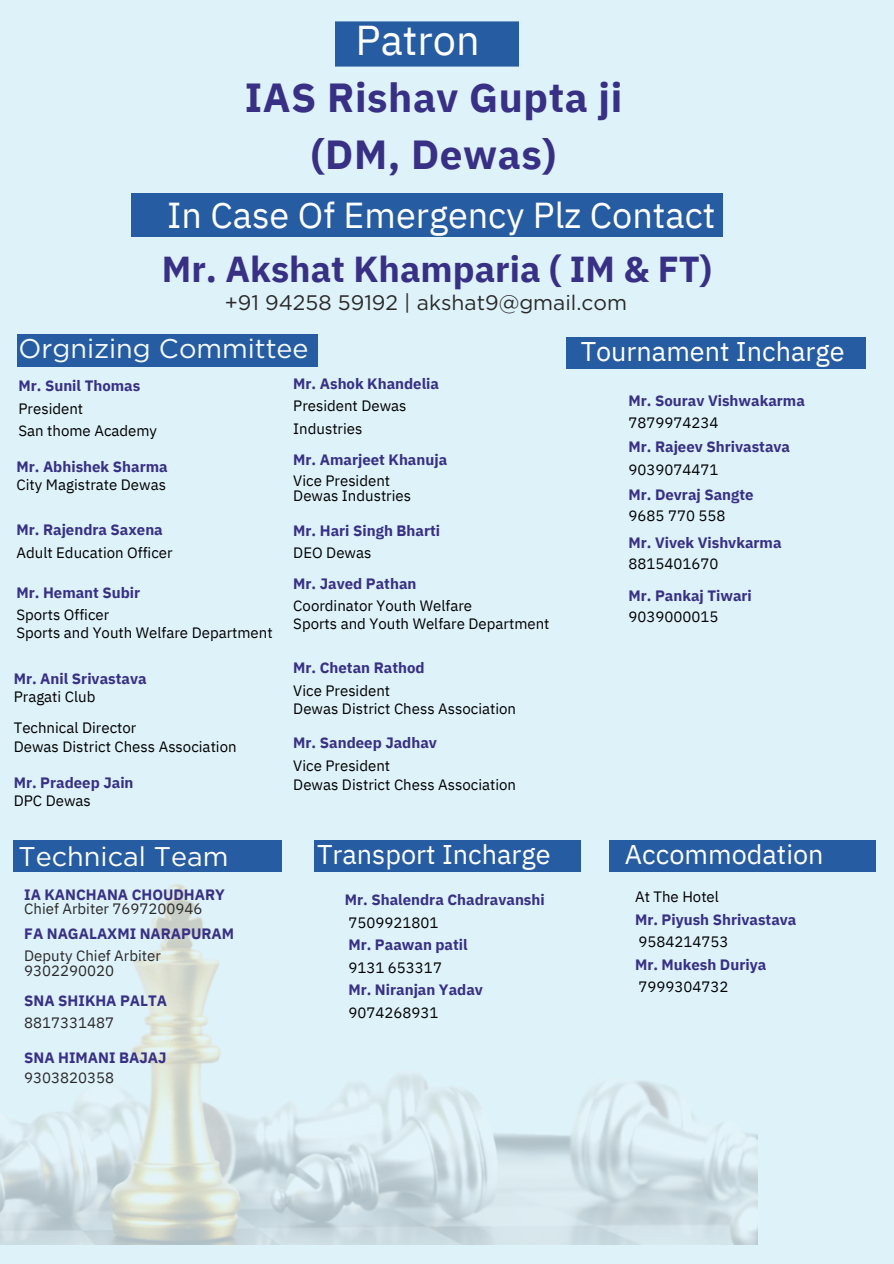
<style>
.page{position:relative;width:894px;height:1264px;background:#fff}
.page>*{position:absolute;margin:0;border:0;box-sizing:border-box;transform-origin:0 0}
.t1{font:41.55px "IBM Plex Sans";color:#fefefe}
.t2{font:700 40.5px/56.2px "IBM Plex Sans";letter-spacing:.015em;color:#383085;text-align:center}
.t3{font:36px/54px "IBM Plex Sans";color:#fefefe}
.t4{font:27px "IBM Plex Sans";color:#fff}
.t5{font:27px "Gotham";color:#f5fafc}
.t6{font:27px "Gotham";color:#fff}
.t7{font:27px "IBM Plex Sans";color:#fefefe}
.t8{font:21px "Gotham";color:#2b2929}
.t9{font:15px "IBM Plex Sans";color:#000}
.t10{font:700 15px/20.2px "IBM Plex Sans";color:#383085}
.t11{font:15px "IBM Plex Sans";color:#2b2929}
.s1{font-weight:700;color:#383085}
.s2{font-weight:400;color:#000}
.s3{font-weight:400;color:#2b2929}
</style>
<div class="page">
<div style="left:0;top:0;width:893px;height:1263px;background:#def2fa"></div>
<img style="left:0;top:840px;width:757px;height:404px">
<div style="left:335px;top:21px;width:183px;height:45px;background:#265ca1"></div>
<div style="left:131px;top:194px;width:591px;height:43px;background:#265ca1"></div>
<div style="left:18px;top:335px;width:299px;height:31px;background:#265ca1"></div>
<div style="left:13px;top:840px;width:268px;height:31px;background:#265ca1"></div>
<div style="left:566px;top:337px;width:299px;height:32px;background:#265ca1"></div>
<div style="left:315px;top:840px;width:265px;height:31px;background:#265ca1"></div>
<div style="left:609px;top:840px;width:266px;height:31px;background:#265ca1"></div>
<p class="t1" style="left:355px;top:12px;width:126px">Patron</p>
<p class="t2" style="left:245px;top:69px;width:379px">IAS Rishav Gupta ji (DM, Dewas)</p>
<p class="t3" style="left:162px;top:187px;width:555px">In Case Of Emergency Plz Contact<br><span class="s1">Mr. Akshat Khamparia ( IM &amp; FT)</span></p>
<h4 class="t8" style="left:224px;top:289px;width:403px">+91 94258 59192 | akshat9@gmail.com</h4>
<p class="t5" style="left:19px;top:332px;width:291px">Orgnizing Committee</p>
<h4 class="t10" style="left:19px;top:375px;width:123px">Mr. Sunil Thomas</h4>
<p class="t9" style="left:19px;top:398px;width:66px">President</p>
<p class="t9" style="left:19px;top:421px;width:140px">San thome Academy</p>
<p class="t10" style="left:16px;top:456px;width:153px">Mr. Abhishek Sharma</p>
<p class="t9" style="left:16px;top:475px;width:151px">City Magistrate Dewas</p>
<p class="t10" style="left:16px;top:519px;width:148px">Mr. Rajendra Saxena</p>
<p class="t9" style="left:16px;top:542px;width:158px">Adult Education Officer</p>
<p class="t10" style="left:16px;top:582px;width:125px">Mr. Hemant Subir</p>
<p class="t9" style="left:16px;top:604px;width:94px">Sports Officer</p>
<p class="t9" style="left:16px;top:622px;width:257px">Sports and Youth Welfare Department</p>
<p class="t10" style="left:14px;top:668px;width:134px">Mr. Anil Srivastava</p>
<p class="t9" style="left:14px;top:687px;width:83px">Pragati Club</p>
<p class="t9" style="left:14px;top:717px;width:124px">Technical Director</p>
<p class="t9" style="left:14px;top:736px;width:224px">Dewas District Chess Association</p>
<p class="t10" style="left:14px;top:772px;width:121px">Mr. Pradeep Jain</p>
<p class="t9" style="left:14px;top:790px;width:79px">DPC Dewas</p>
<p class="t10" style="left:293px;top:373px;width:147px">Mr. Ashok Khandelia</p>
<p class="t9" style="left:293px;top:396px;width:115px">President Dewas</p>
<p class="t9" style="left:293px;top:418px;width:71px">Industries</p>
<p class="t10" style="left:293px;top:448px;width:155px;line-height:21.3px">Mr. Amarjeet Khanuja<br><span class="s2">Vice President</span></p>
<p class="t9" style="left:293px;top:485px;width:119px">Dewas Industries</p>
<p class="t10" style="left:293px;top:520px;width:148px">Mr. Hari Singh Bharti</p>
<p class="t9" style="left:293px;top:543px;width:80px">DEO Dewas</p>
<p class="t10" style="left:293px;top:573px;width:125px">Mr. Javed Pathan</p>
<h4 class="t9" style="left:293px;top:596px;width:180px">Coordinator Youth Welfare</h4>
<p class="t9" style="left:293px;top:614px;width:257px">Sports and Youth Welfare Department</p>
<p class="t10" style="left:293px;top:657px;width:133px">Mr. Chetan Rathod</p>
<p class="t9" style="left:293px;top:680px;width:98px">Vice President</p>
<p class="t9" style="left:293px;top:698px;width:224px">Dewas District Chess Association</p>
<p class="t10" style="left:293px;top:732px;width:145px">Mr. Sandeep Jadhav</p>
<p class="t9" style="left:293px;top:755px;width:98px">Vice President</p>
<p class="t9" style="left:293px;top:774px;width:224px">Dewas District Chess Association</p>
<p class="t4" style="left:580px;top:333px;width:265px">Tournament Incharge</p>
<p class="t10" style="left:628px;top:390px;width:178px">Mr. Sourav Vishwakarma</p>
<p class="t9" style="left:628px;top:413px;width:91px">7879974234</p>
<p class="t10" style="left:628px;top:436px;width:163px">Mr. Rajeev Shrivastava</p>
<p class="t9" style="left:628px;top:459px;width:91px">9039074471</p>
<h4 class="t10" style="left:628px;top:484px;width:127px">Mr. Devraj Sangte</h4>
<p class="t9" style="left:628px;top:505px;width:99px">9685 770 558</p>
<p class="t10" style="left:628px;top:532px;width:155px">Mr. Vivek Vishvkarma</p>
<p class="t9" style="left:628px;top:553px;width:91px">8815401670</p>
<p class="t10" style="left:628px;top:585px;width:125px">Mr. Pankaj Tiwari</p>
<p class="t9" style="left:628px;top:606px;width:91px">9039000015</p>
<p class="t6" style="left:19px;top:840px;width:211px">Technical Team</p>
<p class="t10" style="left:24px;top:884px;width:202px">IA KANCHANA CHOUDHARY</p>
<p class="t11" style="left:24px;top:898px;width:180px">Chief Arbiter 7697200946</p>
<p class="t10" style="left:24px;top:923px;width:211px">FA NAGALAXMI NARAPURAM</p>
<p class="t11" style="left:24px;top:945px;width:138px">Deputy Chief Arbiter</p>
<p class="t11" style="left:24px;top:960px;width:91px">9302290020</p>
<p class="t10" style="left:24px;top:990px;width:144px">SNA SHIKHA PALTA</p>
<p class="t11" style="left:24px;top:1012px;width:91px">8817331487</p>
<p class="t10" style="left:24px;top:1046px;width:144px">SNA HIMANI BAJAJ<br><span class="s3">9303820358</span></p>
<p class="t4" style="left:317px;top:836px;width:235px">Transport Incharge</p>
<p class="t7" style="left:624px;top:836px;width:200px">Accommodation</p>
<p class="t10" style="left:345px;top:889px;width:201px">Mr. Shalendra Chadravanshi</p>
<p class="t9" style="left:348px;top:912px;width:91px">7509921801</p>
<p class="t10" style="left:348px;top:934px;width:121px">Mr. Paawan patil</p>
<p class="t9" style="left:348px;top:957px;width:95px">9131 653317</p>
<p class="t10" style="left:348px;top:979px;width:136px">Mr. Niranjan Yadav</p>
<p class="t9" style="left:348px;top:1002px;width:91px">9074268931</p>
<h6 class="t9" style="left:635px;top:886px;width:85px">At The Hotel</h6>
<p class="t10" style="left:635px;top:909px;width:163px">Mr. Piyush Shrivastava</p>
<p class="t9" style="left:638px;top:931px;width:91px">9584214753</p>
<p class="t10" style="left:635px;top:954px;width:133px">Mr. Mukesh Duriya</p>
<p class="t9" style="left:638px;top:976px;width:91px">7999304732</p>
</div>
